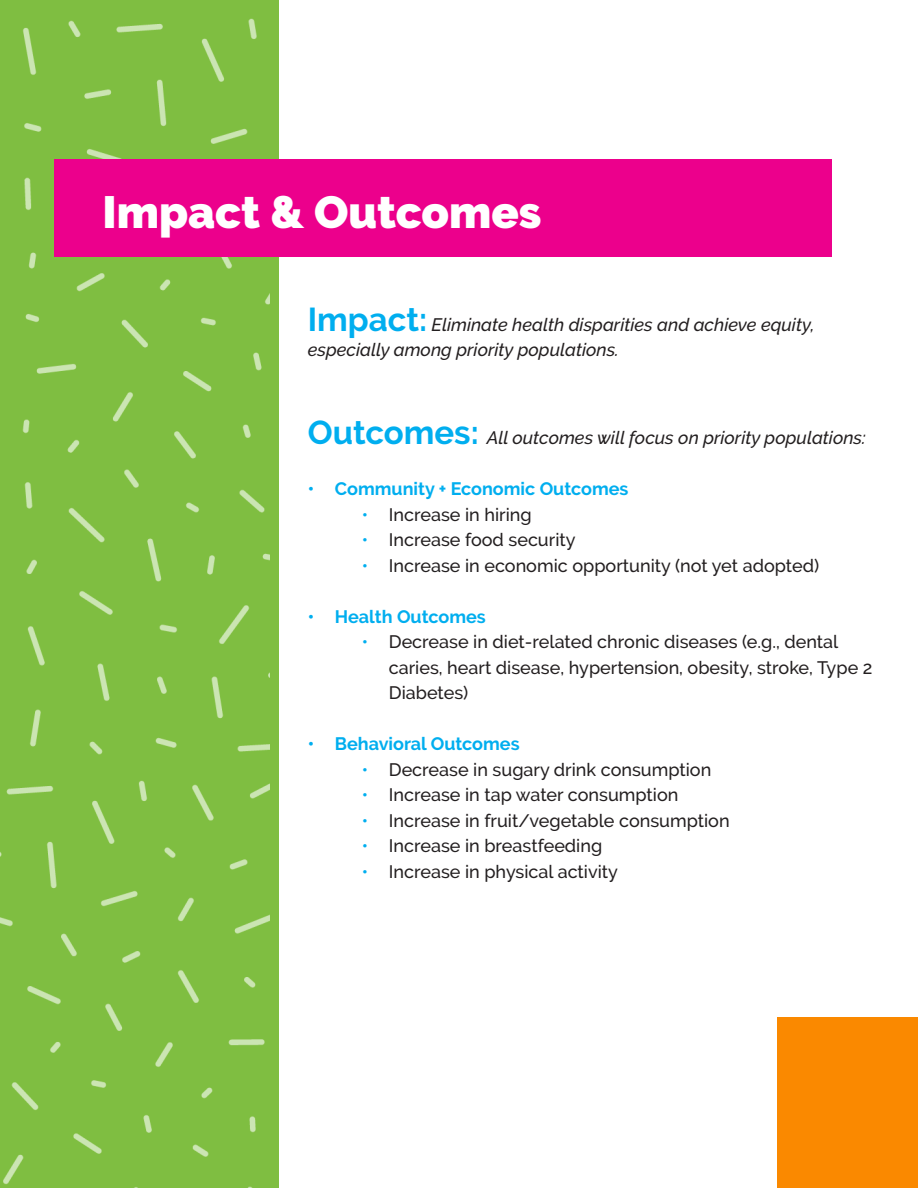
<style>
.page{position:relative;width:918px;height:1188px;background:#fff}
.page>*{position:absolute;margin:0;border:0;box-sizing:border-box;transform-origin:0 0}
.t1{font:900 45px "Raleway";color:#fff}
.t2{font:500 18px/25.5px "Raleway";color:#231f20}
.t3{font:italic 500 18px/25.5px "Raleway";color:#231f20}
.t4{font:700 18px "Raleway";color:#00aeef}
.s1{font-weight:700;font-style:normal;font-size:33px;color:#00aeef}
.s2{color:#00aeef}
</style>
<div class="page">
<div style="left:0;top:0;width:278px;height:1188px;background:#7fbe41"></div>
<div style="left:778px;top:1018px;width:140px;height:170px;background:#fa8900"></div>
<img style="left:22px;top:18px;width:248px;height:737px">
<img style="left:0;top:780px;width:270px;height:408px">
<div style="left:54px;top:159px;width:778px;height:97px;background:#ec008c"></div>
<p class="t1" style="left:103px;top:186px;width:440px">Impact &amp; Outcomes</p>
<p class="t3" style="left:308px;top:312px;width:508px"><span class="s1">Impact:</span> Eliminate health disparities and achieve equity, especially among priority populations.</p>
<p class="t3" style="left:308px;top:425px;width:559px"><span class="s1">Outcomes:</span> All outcomes will focus on priority populations:</p>
<p class="t4" style="left:308px;top:479px;width:322px">• Community + Economic Outcomes</p>
<p class="t2" style="left:362px;top:502px;width:171px"><span class="s2">•</span> Increase in hiring</p>
<p class="t2" style="left:362px;top:527px;width:215px"><span class="s2">•</span> Increase food security</p>
<p class="t2" style="left:362px;top:553px;width:459px"><span class="s2">•</span> Increase in economic opportunity (not yet adopted)</p>
<p class="t4" style="left:308px;top:606px;width:180px">• Health Outcomes</p>
<p class="t2" style="left:389px;top:629px;width:485px;text-indent:-27px"><span class="s2">•</span> Decrease in diet-related chronic diseases (e.g., dental caries, heart disease, hypertension, obesity, stroke, Type 2<br>Diabetes)</p>
<p class="t4" style="left:308px;top:734px;width:213px">• Behavioral Outcomes</p>
<p class="t2" style="left:362px;top:757px;width:351px"><span class="s2">•</span> Decrease in sugary drink consumption</p>
<p class="t2" style="left:362px;top:782px;width:318px"><span class="s2">•</span> Increase in tap water consumption</p>
<p class="t2" style="left:362px;top:808px;width:369px"><span class="s2">•</span> Increase in fruit/vegetable consumption</p>
<p class="t2" style="left:362px;top:833px;width:242px"><span class="s2">•</span> Increase in breastfeeding</p>
<p class="t2" style="left:362px;top:859px;width:258px"><span class="s2">•</span> Increase in physical activity</p>
</div>
